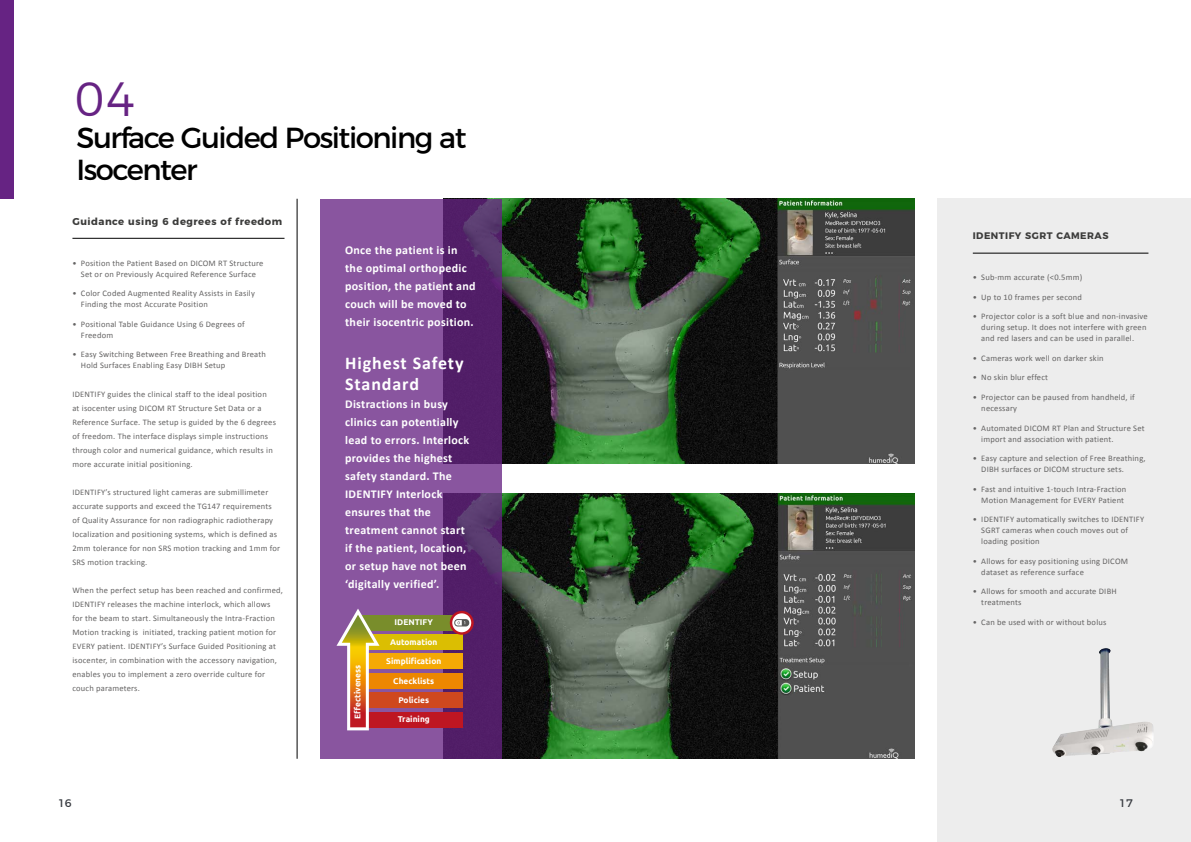
<style>
.page{position:relative;width:1191px;height:842px;background:#fff}
.page>*{position:absolute;margin:0;border:0;box-sizing:border-box;transform-origin:0 0}
.title_spreads_number{font:300 48px "Montserrat";color:#662383}
.big_spread_titles{font:29px/32px "Montserrat";letter-spacing:-.05em;color:#000}
.flow_text_8_5_-_lead{font:700 18px/21.6px "Calibri";letter-spacing:.05em;color:#fff}
.flow_text_8_5_-_lead-2{font:700 12px/18px "Calibri";letter-spacing:.025em;color:#fff}
.bold_italic_-_12_lea{font:700 12px/18px "Calibri";letter-spacing:.025em;color:#fff}
.t1{font:11px "Montserrat";color:#36393f}
.bold_subtitles_-_10{font:700 10px "Montserrat";letter-spacing:.05em;color:#3c3c3b}
.CAPITALS_-_9_5_lead{font:700 9.5px "Montserrat";letter-spacing:.05em;color:#3c3c3b}
.flow_text_8_5_-_lead-3{font:8.5px/14px "Calibri";letter-spacing:.025em;color:#646363}
.t2{font:700 8.3px "Ubuntu";color:#fff}
</style>
<div class="page">
<div style="left:0;top:0;width:14px;height:199px;background:#662383"></div>
<hr style="left:297px;top:199px;width:1px;height:560px;background:#000">
<hr style="left:72px;top:238px;width:212px;height:1px;background:#000">
<img style="left:502px;top:199px;width:412px;height:264px">
<div style="left:938px;top:199px;width:253px;height:643px;background:#ededed"></div>
<img style="left:1052px;top:648px;width:101px;height:109px">
<hr style="left:972px;top:253px;width:176px;height:1px;background:#000">
<img style="left:502px;top:494px;width:412px;height:265px">
<svg style="left:321px;top:199px;width:181px;height:560px;background:#77448c"></svg>
<div style="left:358px;top:615px;width:104px;height:15px;background:#798d2b"></div>
<div style="left:358px;top:634px;width:104px;height:16px;background:#dbbe02"></div>
<div style="left:358px;top:653px;width:104px;height:16px;background:#f5a905"></div>
<div style="left:358px;top:673px;width:104px;height:15px;background:#ed8701"></div>
<div style="left:358px;top:692px;width:104px;height:16px;background:#cf481e"></div>
<div style="left:358px;top:712px;width:104px;height:15px;background:#be1622"></div>
<svg style="left:336px;top:609px;width:43px;height:121px"></svg>
<svg style="left:451px;top:612px;width:21px;height:21px"></svg>
<svg style="left:454px;top:619px;width:15px;height:7px"></svg>
<div style="left:450px;top:611px;width:24px;height:24px;border:2px solid #be1622;border-radius:50%"></div>
<p class="title_spreads_number" style="left:75px;top:62px;width:62px">04</p>
<p class="big_spread_titles" style="left:76px;top:119px;width:391px">Surface Guided Positioning at<br>Isocenter</p>
<p class="bold_subtitles_-_10" style="left:72px;top:213px;width:211px">Guidance using 6 degrees of freedom</p>
<p class="flow_text_8_5_-_lead-3" style="left:72px;top:257px;width:192px;line-height:11px;text-align:center">• Position the Patient Based on DICOM RT Structure<br>Set or on Previously Acquired Reference Surface</p>
<p class="flow_text_8_5_-_lead-3" style="left:81px;top:287px;width:175px;line-height:11px;text-indent:-9px">• Color Coded Augmented Reality Assists in Easily<br>Finding the most Accurate Position</p>
<p class="flow_text_8_5_-_lead-3" style="left:81px;top:318px;width:165px;line-height:11px;text-indent:-9px">• Positional Table Guidance Using 6 Degrees of<br>Freedom</p>
<p class="flow_text_8_5_-_lead-3" style="left:81px;top:348px;width:186px;line-height:11px;text-indent:-9px">• Easy Switching Between Free Breathing and Breath<br>Hold Surfaces Enabling Easy DIBH Setup</p>
<p class="flow_text_8_5_-_lead-3" style="left:72px;top:387px;width:205px">IDENTIFY guides the clinical staff to the ideal position<br>at isocenter using DICOM RT Structure Set Data or a Reference Surface. The setup is guided by the 6 degrees of freedom. The interface displays simple instructions through color and numerical guidance, which results in more accurate initial positioning.</p>
<p class="flow_text_8_5_-_lead-3" style="left:72px;top:485px;width:209px">IDENTIFY’s structured light cameras are submillimeter accurate supports and exceed the TG147 requirements of Quality Assurance for non radiographic radiotherapy Iocalization and positioning systems, which is defined as 2mm tolerance for non SRS motion tracking and 1mm for SRS motion tracking.</p>
<p class="flow_text_8_5_-_lead-3" style="left:72px;top:583px;width:212px">When the perfect setup has been reached and confirmed, IDENTIFY releases the machine interlock, which allows<br>for the beam to start. Simultaneously the Intra-Fraction Motion tracking is initiated, tracking patient motion for EVERY patient. IDENTIFY’s Surface Guided Positioning at isocenter, in combination with the accessory navigation,</p>
<p class="flow_text_8_5_-_lead-3" style="left:72px;top:667px;width:194px">enables you to implement a zero override culture for</p>
<p class="flow_text_8_5_-_lead-3" style="left:72px;top:681px;width:69px">couch parameters.</p>
<p class="bold_italic_-_12_lea" style="left:345px;top:241px;width:132px">Once the patient is in the optimal orthopedic position, the patient and couch will be moved to their isocentric position.</p>
<p class="flow_text_8_5_-_lead" style="left:345px;top:351px;width:120px">Highest Safety<br>Standard</p>
<p class="flow_text_8_5_-_lead-2" style="left:345px;top:395px;width:126px">Distractions in busy clinics can potentially lead to errors. Interlock provides the highest safety standard. The<br>IDENTIFY Interlock ensures that the treatment cannot start if the patient, location, or setup have not been ‘digitally verified’.</p>
<p class="t2" style="left:352px;top:719px;width:56px;rotate:-90deg">Effectiveness</p>
<p class="t2" style="left:394px;top:617px;width:40px">IDENTIFY</p>
<p class="t2" style="left:390px;top:637px;width:49px">Automation</p>
<p class="t2" style="left:386px;top:656px;width:57px">Simplification</p>
<p class="t2" style="left:393px;top:676px;width:42px">Checklists</p>
<p class="t2" style="left:398px;top:695px;width:32px">Policies</p>
<p class="t2" style="left:398px;top:714px;width:34px">Training</p>
<p class="CAPITALS_-_9_5_lead" style="left:972px;top:228px;width:137px">IDENTIFY SGRT CAMERAS</p>
<p class="flow_text_8_5_-_lead-3" style="left:972px;top:270px;width:111px">• Sub-mm accurate (&lt;0.5mm)</p>
<p class="flow_text_8_5_-_lead-3" style="left:972px;top:290px;width:111px">• Up to 10 frames per second</p>
<p class="flow_text_8_5_-_lead-3" style="left:981px;top:311px;width:168px;line-height:11px;text-indent:-9px">• Projector color is a soft blue and non-invasive during setup. It does not interfere with green and red lasers and can be used in parallel.</p>
<p class="flow_text_8_5_-_lead-3" style="left:972px;top:351px;width:132px">• Cameras work well on darker skin</p>
<p class="flow_text_8_5_-_lead-3" style="left:972px;top:370px;width:77px">• No skin blur effect</p>
<p class="flow_text_8_5_-_lead-3" style="left:981px;top:391px;width:155px;line-height:11px;text-indent:-9px">• Projector can be paused from handheld, if necessary</p>
<p class="flow_text_8_5_-_lead-3" style="left:981px;top:422px;width:165px;line-height:11px;text-indent:-9px">• Automated DICOM RT Plan and Structure Set import and association with patient.</p>
<p class="flow_text_8_5_-_lead-3" style="left:981px;top:452px;width:166px;line-height:11px;text-indent:-9px">• Easy capture and selection of Free Breathing,<br>DIBH surfaces or DICOM structure sets.</p>
<p class="flow_text_8_5_-_lead-3" style="left:972px;top:483px;width:155px;line-height:11px;text-align:right">• Fast and intuitive 1-touch Intra-Fraction<br>Motion Management for EVERY Patient</p>
<p class="flow_text_8_5_-_lead-3" style="left:981px;top:513px;width:164px;line-height:11px;text-indent:-9px">• IDENTIFY automatically switches to IDENTIFY<br>SGRT cameras when couch moves out of loading position</p>
<p class="flow_text_8_5_-_lead-3" style="left:981px;top:555px;width:148px;line-height:11px;text-indent:-9px">• Allows for easy positioning using DICOM dataset as reference surface</p>
<p class="flow_text_8_5_-_lead-3" style="left:981px;top:585px;width:137px;line-height:11px;text-indent:-9px">• Allows for smooth and accurate DIBH treatments</p>
<p class="flow_text_8_5_-_lead-3" style="left:972px;top:614px;width:135px">• Can be used with or without bolus</p>
<p class="t1" style="left:58px;top:794px;width:15px">16</p>
<p class="t1" style="left:1119px;top:794px;width:15px">17</p>
</div>
